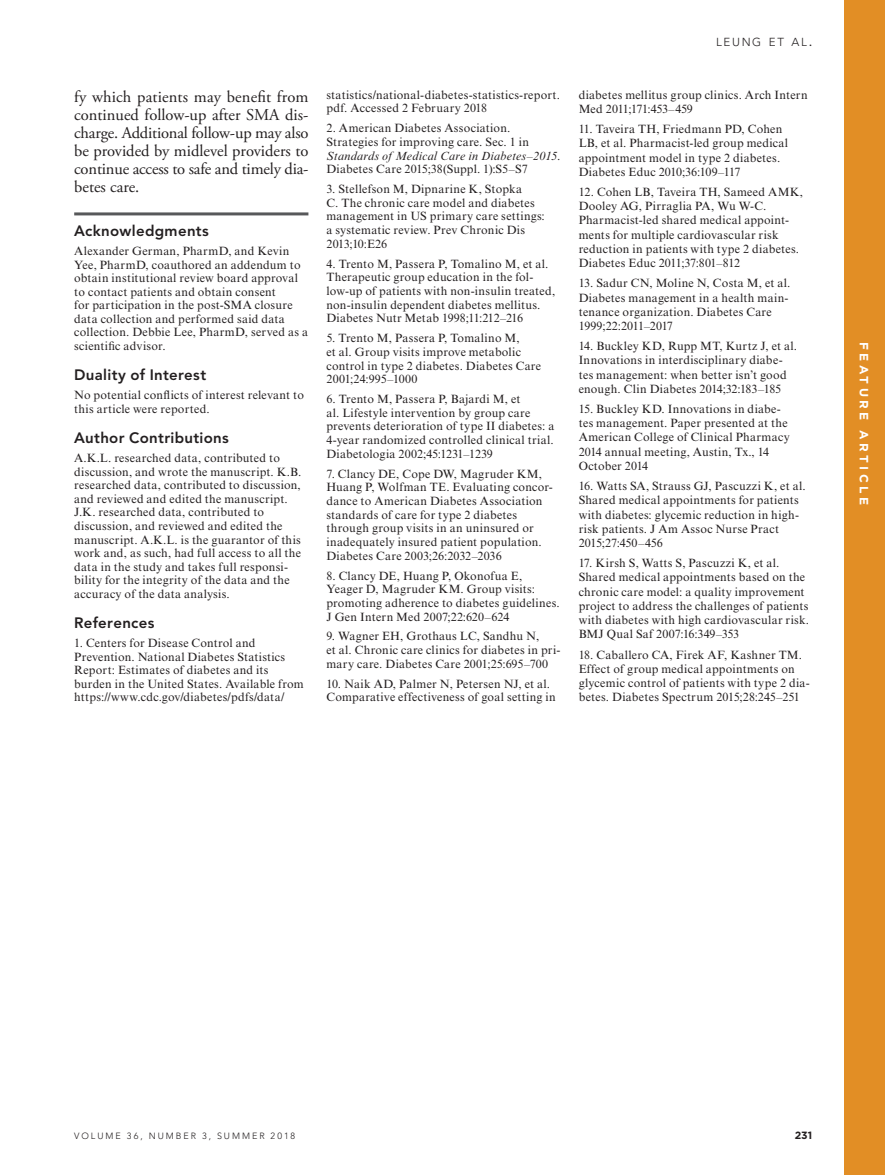
<style>
.page{position:relative;width:885px;height:1175px;background:#fff}
.page>*{position:absolute;margin:0;border:0;box-sizing:border-box;transform-origin:0 0}
.BODY_-_1st_PARA{font:16.5px/18px "Adobe Garamond Pro";letter-spacing:-.01em;color:#231f20;text-align:justify}
.REF_HEAD_-_NO_RULE{font:800 15px "Avenir LT Std";letter-spacing:.02em;color:#231f20}
.REF_HEAD{font:800 15px "Avenir LT Std";letter-spacing:.02em;color:#231f20}
.REF_BODY{font:12px/13.6px "Times New Roman MT Std";letter-spacing:.02em;color:#231f20}
.t1{font:700 12px "Gotham";letter-spacing:.28em;color:#fff}
.t2{font:300 11.55px "Avenir LT Std";letter-spacing:.145em;color:#231f20}
.t3{font:700 10.5px "Gotham";color:#231f20}
.t4{font:300 9px "Avenir LT Std";letter-spacing:.22em;color:#231f20}
.s1{font-style:italic}
.s2{font-size:16.5px}
</style>
<div class="page">
<div style="left:844px;top:0;width:40px;height:1174px;background:#e28e25"></div>
<hr style="left:74px;top:212px;width:234px;height:3px;background:#57585a">
<p class="BODY_-_1st_PARA" style="left:74px;top:88px;width:236px">fy which patients may benefit from continued follow-up after SMA dis&shy;charge. Additional follow-up may also be provided by midlevel providers to continue access to safe and timely dia&shy;betes care.</p>
<p class="REF_HEAD" style="left:74px;top:221px;width:136px">Acknowledgments</p>
<p class="REF_BODY" style="left:74px;top:244px;width:235px">Alexander German, PharmD, and Kevin Yee, PharmD, coauthored an addendum to obtain institutional review board approval to contact patients and obtain consent<br>for participation in the post-SMA closure data collection and performed said data collection. Debbie Lee, PharmD, served as a scientific advisor.</p>
<p class="REF_HEAD_-_NO_RULE" style="left:74px;top:366px;width:133px">Duality of Interest</p>
<p class="REF_BODY" style="left:74px;top:388px;width:231px">No potential conflicts of interest relevant to this article were reported.</p>
<p class="REF_HEAD_-_NO_RULE" style="left:74px;top:429px;width:156px">Author Contributions</p>
<p class="REF_BODY" style="left:74px;top:451px;width:229px">A.K.L. researched data, contributed to discussion, and wrote the manuscript. K.B. researched data, contributed to discussion, and reviewed and edited the manuscript.<br>J.K. researched data, contributed to discussion, and reviewed and edited the manuscript. A.K.L. is the guarantor of this work and, as such, had full access to all the data in the study and takes full responsi&shy;bility for the integrity of the data and the accuracy of the data analysis.</p>
<p class="REF_HEAD_-_NO_RULE" style="left:74px;top:613px;width:82px">References</p>
<p class="REF_BODY" style="left:74px;top:636px;width:231px">1. Centers for Disease Control and Prevention. National Diabetes Statistics Report: Estimates of diabetes and its burden in the United States. Available from https://www.cdc.gov/diabetes/pdfs/data/</p>
<p class="REF_BODY" style="left:326px;top:88px;width:235px">statistics/national-diabetes-statistics-report. pdf. Accessed 2 February 2018</p>
<p class="REF_BODY" style="left:326px;top:121px;width:235px">2. American Diabetes Association.<br>Strategies for improving care. Sec. 1 in <span class="s1">Standards of Medical Care in Diabetes–2015</span>.<br>Diabetes Care 2015;38(Suppl. 1):S5–S7</p>
<p class="REF_BODY" style="left:326px;top:182px;width:220px">3. Stellefson M, Dipnarine K, Stopka<br>C. The chronic care model and diabetes management in US primary care settings: a systematic review. Prev Chronic Dis 2013;10:E26</p>
<p class="REF_BODY" style="left:326px;top:257px;width:230px">4. Trento M, Passera P, Tomalino M, et al.<br>Therapeutic group education in the fol&shy;low-up of patients with non-insulin treated, non-insulin dependent diabetes mellitus.<br>Diabetes Nutr Metab 1998;11:212–216</p>
<p class="REF_BODY" style="left:326px;top:331px;width:216px">5. Trento M, Passera P, Tomalino M,<br>et al. Group visits improve metabolic control in type 2 diabetes. Diabetes Care 2001;24:995–1000</p>
<p class="REF_BODY" style="left:326px;top:392px;width:229px">6. Trento M, Passera P, Bajardi M, et<br>al. Lifestyle intervention by group care prevents deterioration of type II diabetes: a 4-year randomized controlled clinical trial.<br>Diabetologia 2002;45:1231–1239</p>
<p class="REF_BODY" style="left:326px;top:466px;width:228px">7. Clancy DE, Cope DW, Magruder KM, Huang P, Wolfman TE. Evaluating concor&shy;dance to American Diabetes Association standards of care for type 2 diabetes through group visits in an uninsured or inadequately insured patient population.<br>Diabetes Care 2003;26:2032–2036</p>
<p class="REF_BODY" style="left:326px;top:568px;width:235px">8. Clancy DE, Huang P, Okonofua E, Yeager D, Magruder KM. Group visits: promoting adherence to diabetes guidelines.<br>J Gen Intern Med 2007;22:620–624</p>
<p class="REF_BODY" style="left:326px;top:629px;width:235px">9. Wagner EH, Grothaus LC, Sandhu N,<br>et al. Chronic care clinics for diabetes in pri&shy;mary care. Diabetes Care 2001;25:695–700</p>
<p class="REF_BODY" style="left:326px;top:676px;width:231px">10. Naik AD, Palmer N, Petersen NJ, et al.<br>Comparative effectiveness of goal setting in</p>
<p class="t2" style="left:716px;top:35px;width:98px">LEUNG ET AL<span class="s2">.</span></p>
<p class="REF_BODY" style="left:578px;top:87px;width:230px;line-height:14.2px">diabetes mellitus group clinics. Arch Intern<br>Med 2011;171:453–459</p>
<p class="REF_BODY" style="left:578px;top:122px;width:211px;line-height:14.2px">11. Taveira TH, Friedmann PD, Cohen LB, et al. Pharmacist-led group medical appointment model in type 2 diabetes.<br>Diabetes Educ 2010;36:109–117</p>
<p class="REF_BODY" style="left:578px;top:185px;width:226px;line-height:14.2px">12. Cohen LB, Taveira TH, Sameed AMK, Dooley AG, Pirraglia PA, Wu W-C.<br>Pharmacist-led shared medical appoint&shy;ments for multiple cardiovascular risk reduction in patients with type 2 diabetes.<br>Diabetes Educ 2011;37:801–812</p>
<p class="REF_BODY" style="left:578px;top:276px;width:213px;line-height:14.2px">13. Sadur CN, Moline N, Costa M, et al.<br>Diabetes management in a health main&shy;tenance organization. Diabetes Care 1999;22:2011–2017</p>
<p class="REF_BODY" style="left:578px;top:339px;width:220px;line-height:14.2px">14. Buckley KD, Rupp MT, Kurtz J, et al.<br>Innovations in interdisciplinary diabe&shy;tes management: when better isn’t good enough. Clin Diabetes 2014;32:183–185</p>
<p class="REF_BODY" style="left:578px;top:402px;width:212px;line-height:14.2px">15. Buckley KD. Innovations in diabe&shy;tes management. Paper presented at the American College of Clinical Pharmacy 2014 annual meeting, Austin, Tx., 14<br>October 2014</p>
<p class="REF_BODY" style="left:578px;top:479px;width:228px;line-height:14.2px">16. Watts SA, Strauss GJ, Pascuzzi K, et al.<br>Shared medical appointments for patients with diabetes: glycemic reduction in high&shy;risk patients. J Am Assoc Nurse Pract 2015;27:450–456</p>
<p class="REF_BODY" style="left:578px;top:556px;width:232px;line-height:14.2px">17. Kirsh S, Watts S, Pascuzzi K, et al.<br>Shared medical appointments based on the chronic care model: a quality improvement project to address the challenges of patients with diabetes with high cardiovascular risk.<br>BMJ Qual Saf 2007:16:349–353</p>
<p class="REF_BODY" style="left:578px;top:647px;width:232px;line-height:14.2px">18. Caballero CA, Firek AF, Kashner TM.<br>Effect of group medical appointments on glycemic control of patients with type 2 dia&shy;betes. Diabetes Spectrum 2015;28:245–251</p>
<p class="t1" style="left:871px;top:342px;width:164px;rotate:90deg">FEATURE ARTICLE</p>
<p class="t4" style="left:74px;top:1130px;width:222px">VOLUME 36, NUMBER 3, SUMMER 2018</p>
<p class="t3" style="left:794px;top:1128px;width:19px">231</p>
</div>
